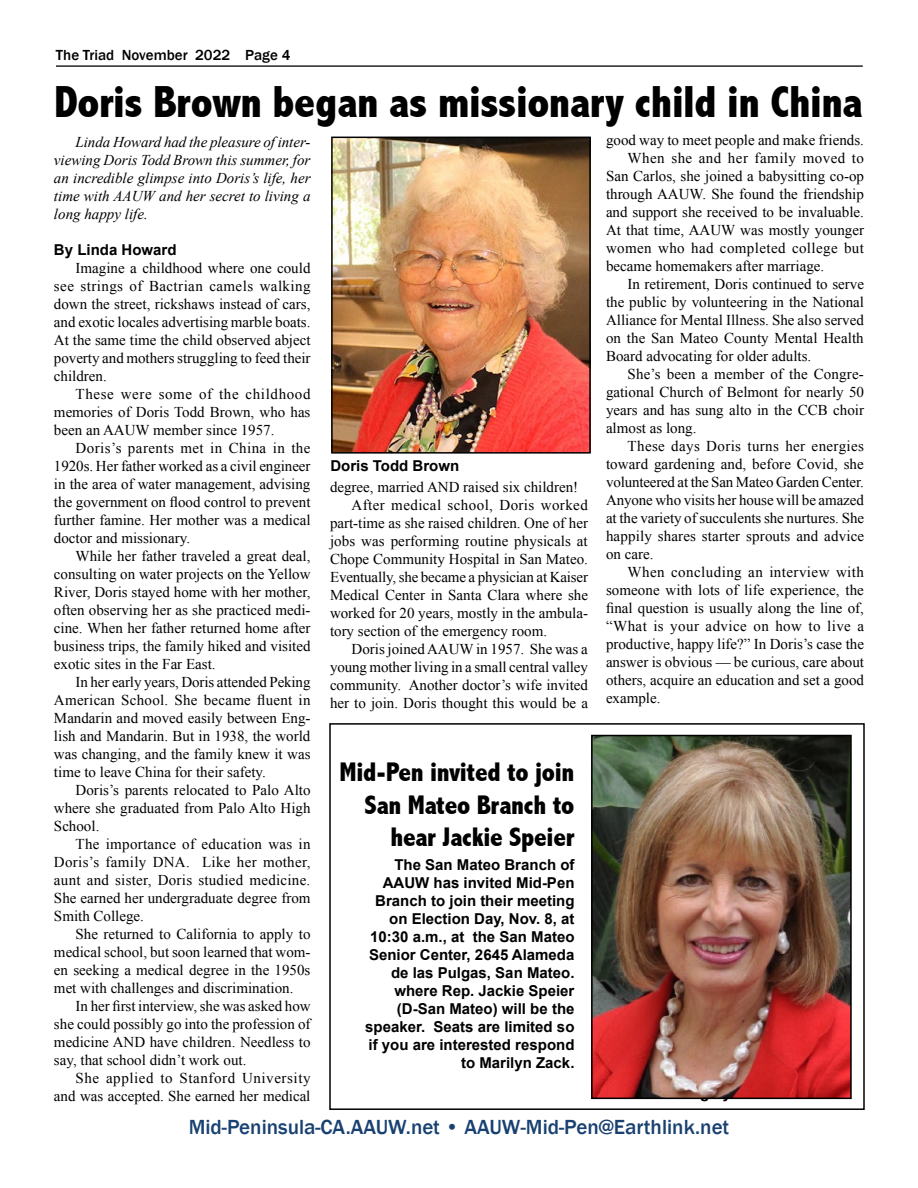
<style>
.page{position:relative;width:918px;height:1188px;background:#fff}
.page>*{position:absolute;margin:0;border:0;box-sizing:border-box;transform-origin:0 0}
.t1{font:800 condensed 45px "Abadi";letter-spacing:-.01em;color:#000}
.t2{font:800 condensed 27px/32.4px "Abadi";letter-spacing:-.01em;color:#000;text-align:right}
.t3{font:500 21px "Franklin Gothic";color:#184171}
.t4{font:15px/18px "Times New Roman";color:#000;text-align:justify}
.t5{font:700 15px/18px "Arial";color:#000;text-align:right}
.t6{font:italic 15px/18px "Times New Roman";color:#000;text-align:justify}
.t7{font:15px "Times New Roman";letter-spacing:.025em;color:#000}
.t8{font:15px "Times New Roman";letter-spacing:.03em;color:#000}
.t9{font:500 15px "Franklin Gothic";color:#000}
</style>
<div class="page">
<hr style="left:56px;top:65px;width:807px;height:2px;background:#252525">
<img style="left:334px;top:140px;width:254px;height:311px">
<div style="left:331px;top:137px;width:260px;height:317px;border:2px solid #000"></div>
<img style="left:594px;top:738px;width:255px;height:358px">
<div style="left:591px;top:735px;width:261px;height:364px;border:2px solid #000"></div>
<div style="left:329px;top:723px;width:536px;height:387px;border:2px solid #000"></div>
<p class="t9" style="left:56px;top:46px;width:236px">The Triad November 2022 Page 4</p>
<h1 class="t1" style="left:54px;top:76px;width:810px">Doris Brown began as missionary child in China</h1>
<p class="t6" style="left:54px;top:133px;width:258px;text-indent:22px">Linda Howard had the pleasure of inter&shy;viewing Doris Todd Brown this summer, for an incredible glimpse into Doris’s life, her time with AAUW and her secret to living a long happy life.</p>
<p class="t5" style="left:54px;top:241px;width:124px">By Linda Howard</p>
<p class="t4" style="left:54px;top:259px;width:258px;text-indent:22px">Imagine a childhood where one could see strings of Bactrian camels walking down the street, rickshaws instead of cars, and exotic locales advertising marble boats.<br>At the same time the child observed abject poverty and mothers struggling to feed their children.</p>
<p class="t4" style="left:54px;top:385px;width:258px;text-indent:22px">These were some of the childhood memories of Doris Todd Brown, who has been an AAUW member since 1957.</p>
<p class="t4" style="left:54px;top:439px;width:258px;text-indent:22px">Doris’s parents met in China in the 1920s. Her father worked as a civil engineer in the area of water management, advising the government on flood control to prevent further famine. Her mother was a medical doctor and missionary.</p>
<p class="t4" style="left:54px;top:547px;width:258px;text-indent:22px">While her father traveled a great deal, consulting on water projects on the Yellow River, Doris stayed home with her mother, often observing her as she practiced medi&shy;cine. When her father returned home after business trips, the family hiked and visited exotic sites in the Far East.</p>
<p class="t4" style="left:54px;top:673px;width:258px;text-indent:22px">In her early years, Doris attended Peking American School. She became fluent in Mandarin and moved easily between Eng&shy;lish and Mandarin. But in 1938, the world was changing, and the family knew it was time to leave China for their safety.</p>
<p class="t4" style="left:54px;top:781px;width:258px;text-indent:22px">Doris’s parents relocated to Palo Alto where she graduated from Palo Alto High School.</p>
<p class="t4" style="left:54px;top:835px;width:258px;text-indent:22px">The importance of education was in Doris’s family DNA. Like her mother, aunt and sister, Doris studied medicine.<br>She earned her undergraduate degree from Smith College.</p>
<p class="t4" style="left:54px;top:925px;width:258px;text-indent:22px">She returned to California to apply to medical school, but soon learned that wom&shy;en seeking a medical degree in the 1950s met with challenges and discrimination.</p>
<p class="t4" style="left:54px;top:997px;width:258px;text-indent:22px">In her first interview, she was asked how she could possibly go into the profession of medicine AND have children. Needless to say, that school didn’t work out.</p>
<p class="t4" style="left:54px;top:1069px;width:258px;text-align:right">She applied to Stanford University and was accepted. She earned her medical</p>
<p class="t5" style="left:330px;top:457px;width:130px">Doris Todd Brown</p>
<p class="t4" style="left:330px;top:477px;width:250px">degree, married AND raised six children!</p>
<p class="t7" style="left:352px;top:495px;width:238px">After medical school, Doris worked</p>
<p class="t4" style="left:330px;top:513px;width:260px">part-time as she raised children. One of her</p>
<p class="t4" style="left:330px;top:531px;width:259px">jobs was performing routine physicals at</p>
<p class="t4" style="left:330px;top:549px;width:260px">Chope Community Hospital in San Mateo.</p>
<p class="t4" style="left:330px;top:567px;width:260px">Eventually, she became a physician at Kaiser</p>
<p class="t4" style="left:330px;top:585px;width:260px">Medical Center in Santa Clara where she</p>
<p class="t4" style="left:330px;top:603px;width:259px">worked for 20 years, mostly in the ambula-</p>
<p class="t4" style="left:330px;top:621px;width:219px">tory section of the emergency room.</p>
<p class="t4" style="left:352px;top:639px;width:238px">Doris joined AAUW in 1957. She was a</p>
<p class="t4" style="left:330px;top:657px;width:260px">young mother living in a small central valley</p>
<p class="t4" style="left:330px;top:675px;width:260px">community. Another doctor’s wife invited</p>
<p class="t4" style="left:330px;top:693px;width:259px">her to join. Doris thought this would be a</p>
<h2 class="t2" style="left:340px;top:756px;width:236px">Mid-Pen invited to join<br>San Mateo Branch to hear Jackie Speier</h2>
<p class="t5" style="left:365px;top:857px;width:211px">The San Mateo Branch of<br>AAUW has invited Mid-Pen<br>Branch to join their meeting on Election Day, Nov. 8, at<br>10:30 a.m., at the San Mateo<br>Senior Center, 2645 Alameda de las Pulgas, San Mateo. where Rep. Jackie Speier (D-San Mateo) will be the speaker. Seats are limited so if you are interested respond to Marilyn Zack.</p>
<p class="t4" style="left:606px;top:131px;width:260px">good way to meet people and make friends.</p>
<p class="t8" style="left:628px;top:148px;width:238px">When she and her family moved to</p>
<p class="t4" style="left:606px;top:167px;width:260px">San Carlos, she joined a babysitting co-op</p>
<p class="t4" style="left:606px;top:185px;width:259px">through AAUW. She found the friendship</p>
<p class="t4" style="left:606px;top:203px;width:260px">and support she received to be invaluable.</p>
<p class="t4" style="left:606px;top:221px;width:260px">At that time, AAUW was mostly younger</p>
<p class="t7" style="left:606px;top:238px;width:260px">women who had completed college but</p>
<p class="t4" style="left:606px;top:257px;width:220px">became homemakers after marriage.</p>
<p class="t4" style="left:628px;top:275px;width:238px">In retirement, Doris continued to serve</p>
<p class="t4" style="left:606px;top:293px;width:260px">the public by volunteering in the National</p>
<p class="t4" style="left:606px;top:311px;width:259px">Alliance for Mental Illness. She also served</p>
<p class="t4" style="left:606px;top:329px;width:259px">on the San Mateo County Mental Health</p>
<p class="t4" style="left:606px;top:347px;width:207px">Board advocating for older adults.</p>
<p class="t4" style="left:628px;top:365px;width:238px">She’s been a member of the Congre-</p>
<p class="t4" style="left:606px;top:383px;width:260px">gational Church of Belmont for nearly 50</p>
<p class="t4" style="left:606px;top:401px;width:260px">years and has sung alto in the CCB choir</p>
<p class="t4" style="left:606px;top:419px;width:92px">almost as long.</p>
<p class="t7" style="left:628px;top:436px;width:238px">These days Doris turns her energies</p>
<p class="t4" style="left:606px;top:455px;width:259px">toward gardening and, before Covid, she</p>
<p class="t4" style="left:606px;top:473px;width:259px">volunteered at the San Mateo Garden Center.</p>
<p class="t4" style="left:606px;top:491px;width:259px">Anyone who visits her house will be amazed</p>
<p class="t4" style="left:606px;top:509px;width:260px">at the variety of succulents she nurtures. She</p>
<p class="t4" style="left:606px;top:527px;width:260px">happily shares starter sprouts and advice</p>
<p class="t4" style="left:606px;top:545px;width:49px">on care.</p>
<p class="t8" style="left:628px;top:562px;width:238px">When concluding an interview with</p>
<p class="t4" style="left:606px;top:581px;width:259px">someone with lots of life experience, the</p>
<p class="t4" style="left:606px;top:599px;width:260px">final question is usually along the line of,</p>
<p class="t8" style="left:606px;top:616px;width:260px">“What is your advice on how to live a</p>
<p class="t4" style="left:606px;top:635px;width:259px">productive, happy life?” In Doris’s case the</p>
<p class="t4" style="left:606px;top:653px;width:260px">answer is obvious — be curious, care about</p>
<p class="t4" style="left:606px;top:671px;width:260px">others, acquire an education and set a good</p>
<p class="t4" style="left:606px;top:689px;width:56px">example.</p>
<p class="t5" style="left:606px;top:670px;width:252px">Wilma Hoffmann and Sherry Booth</p>
<h3 class="t3" style="left:189px;top:1114px;width:542px">Mid-Peninsula-CA.AAUW.net • AAUW-Mid-Pen@Earthlink.net</h3>
</div>
